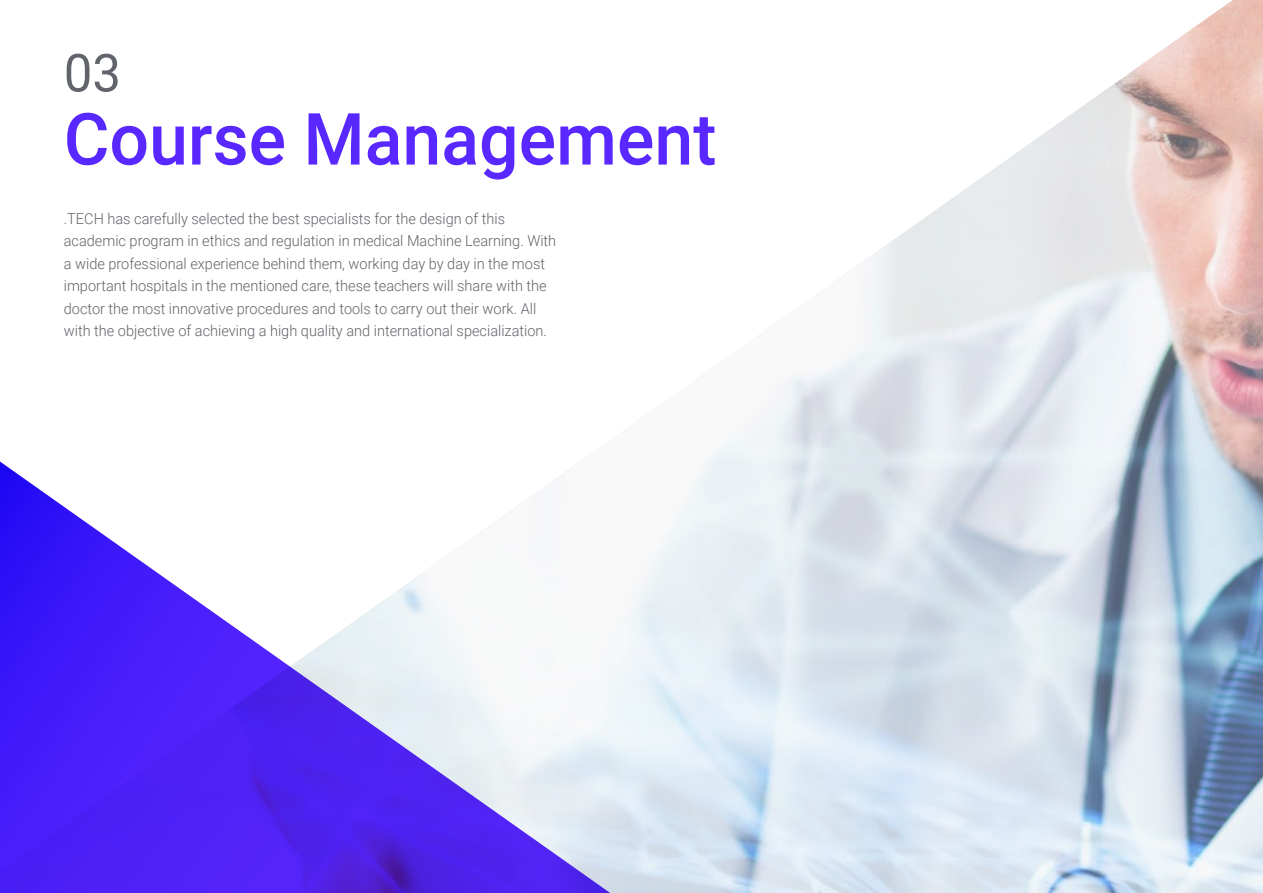
<style>
.page{position:relative;width:1263px;height:893px;background:#fff}
.page>*{position:absolute;margin:0;border:0;box-sizing:border-box;transform-origin:0 0}
.t1{font:500 72px "Roboto";color:#5927ff}
.t2{font:52.5px "Roboto";color:#61646a}
.t3{font:300 15px/22.5px "Roboto";color:#61646a}
</style>
<div class="page">
<img style="left:604px;top:0;width:659px;height:893px">
<svg style="left:0;top:446px;width:640px;height:447px"></svg>
<h2 class="t2" style="left:64px;top:36px;width:59px">03</h2>
<h1 class="t1" style="left:64px;top:89px;width:654px">Course Management</h1>
<p class="t3" style="left:64px;top:207px;width:494px">.TECH has carefully selected the best specialists for the design of this academic program in ethics and regulation in medical Machine Learning. With a wide professional experience behind them, working day by day in the most important hospitals in the mentioned care, these teachers will share with the doctor the most innovative procedures and tools to carry out their work. All with the objective of achieving a high quality and international specialization.</p>
</div>
